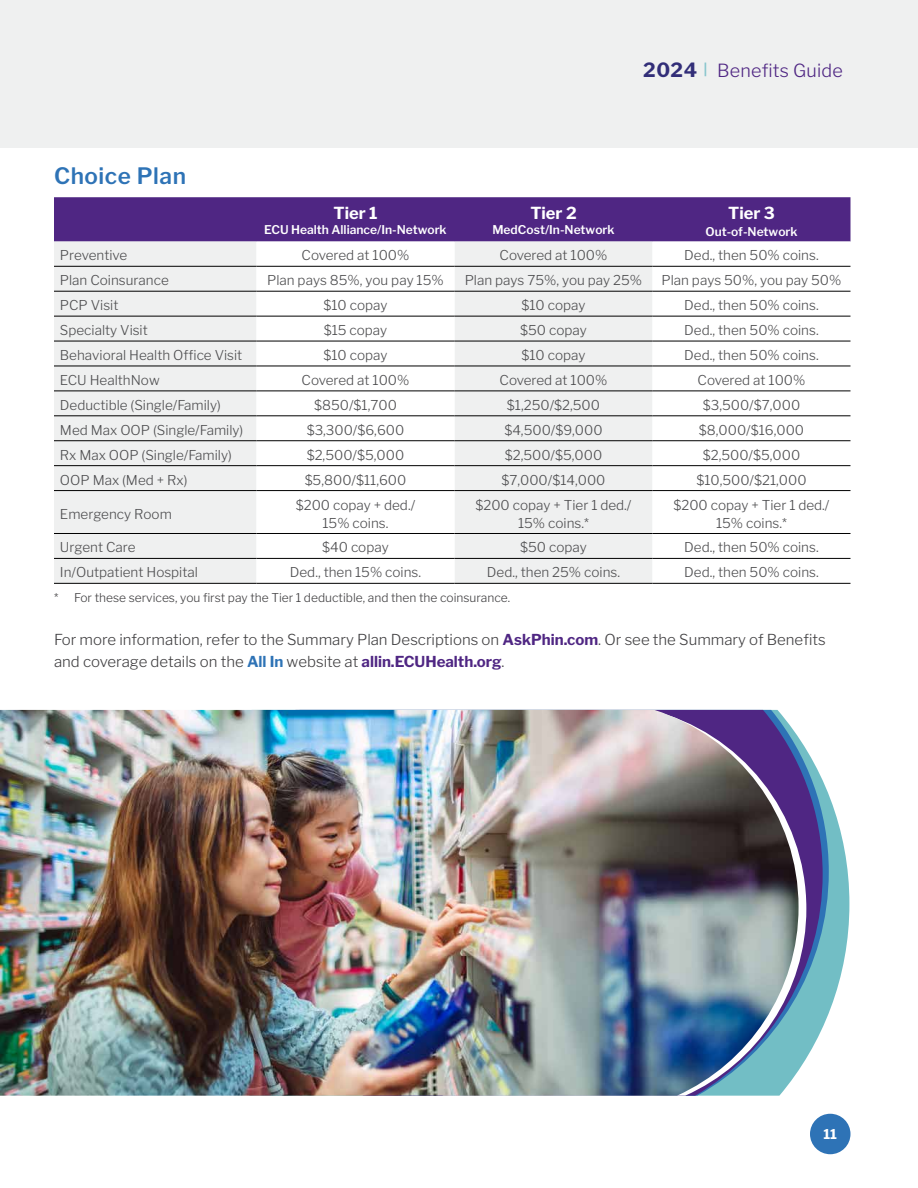
<style>
.page{position:relative;width:918px;height:1188px;background:#fff}
.page>*{position:absolute;margin:0;border:0;box-sizing:border-box;transform-origin:0 0}
.t1{font:600 22.5px "Libre Franklin";letter-spacing:.025em;color:#2e73b6}
.t2{font:300 18px "Libre Franklin";letter-spacing:.01em;color:#4f2683}
.t3{font:700 16.5px "Libre Franklin";color:#fff}
.t4{font:300 15px/22.5px "Libre Franklin";color:#414042}
.t5{font:300 13.5px/18px "Libre Franklin";color:#4d4d4f;text-align:center}
.t6{font:700 13.5px "Libre Franklin";color:#fff}
.t7{font:300 12px "Libre Franklin";color:#414042}
.t8{font:600 12px "Libre Franklin";color:#fff}
.s1{font-weight:700;font-size:19.5px;color:#322e78}
.s2{font-weight:700;font-size:13.5px;color:#87c5cd}
.s3{font-weight:700;color:#4f2683}
.s4{font-weight:700;color:#2e73b6}
</style>
<div class="page">
<div style="left:0;top:0;width:918px;height:148px;background:#eff0f0"></div>
<div style="left:54px;top:197px;width:796px;height:45px;background:#4f2683"></div>
<div style="left:54px;top:242px;width:202px;height:341px;background:#eff0f0"></div>
<svg style="left:256px;top:242px;width:594px;height:341px"></svg>
<hr style="left:54px;top:266px;width:203px;height:1px;background:#000">
<hr style="left:257px;top:266px;width:198px;height:1px;background:#000">
<hr style="left:455px;top:266px;width:198px;height:1px;background:#000">
<hr style="left:653px;top:266px;width:198px;height:1px;background:#000">
<hr style="left:54px;top:291px;width:203px;height:1px;background:#000">
<hr style="left:257px;top:291px;width:198px;height:1px;background:#000">
<hr style="left:455px;top:291px;width:198px;height:1px;background:#000">
<hr style="left:653px;top:291px;width:198px;height:1px;background:#000">
<hr style="left:54px;top:316px;width:203px;height:1px;background:#000">
<hr style="left:257px;top:316px;width:198px;height:1px;background:#000">
<hr style="left:455px;top:316px;width:198px;height:1px;background:#000">
<hr style="left:653px;top:316px;width:198px;height:1px;background:#000">
<hr style="left:54px;top:341px;width:203px;height:1px;background:#000">
<hr style="left:257px;top:341px;width:198px;height:1px;background:#000">
<hr style="left:455px;top:341px;width:198px;height:1px;background:#000">
<hr style="left:653px;top:341px;width:198px;height:1px;background:#000">
<hr style="left:54px;top:366px;width:203px;height:1px;background:#000">
<hr style="left:257px;top:366px;width:198px;height:1px;background:#000">
<hr style="left:455px;top:366px;width:198px;height:1px;background:#000">
<hr style="left:653px;top:366px;width:198px;height:1px;background:#000">
<hr style="left:54px;top:391px;width:203px;height:1px;background:#000">
<hr style="left:257px;top:391px;width:198px;height:1px;background:#000">
<hr style="left:455px;top:391px;width:198px;height:1px;background:#000">
<hr style="left:653px;top:391px;width:198px;height:1px;background:#000">
<hr style="left:54px;top:416px;width:203px;height:1px;background:#000">
<hr style="left:257px;top:416px;width:198px;height:1px;background:#000">
<hr style="left:455px;top:416px;width:198px;height:1px;background:#000">
<hr style="left:653px;top:416px;width:198px;height:1px;background:#000">
<hr style="left:54px;top:440px;width:203px;height:1px;background:#000">
<hr style="left:257px;top:440px;width:198px;height:1px;background:#000">
<hr style="left:455px;top:440px;width:198px;height:1px;background:#000">
<hr style="left:653px;top:440px;width:198px;height:1px;background:#000">
<hr style="left:54px;top:465px;width:203px;height:1px;background:#000">
<hr style="left:257px;top:465px;width:198px;height:1px;background:#000">
<hr style="left:455px;top:465px;width:198px;height:1px;background:#000">
<hr style="left:653px;top:465px;width:198px;height:1px;background:#000">
<hr style="left:54px;top:490px;width:203px;height:1px;background:#000">
<hr style="left:257px;top:490px;width:198px;height:1px;background:#000">
<hr style="left:455px;top:490px;width:198px;height:1px;background:#000">
<hr style="left:653px;top:490px;width:198px;height:1px;background:#000">
<hr style="left:54px;top:533px;width:203px;height:1px;background:#000">
<hr style="left:257px;top:533px;width:198px;height:1px;background:#000">
<hr style="left:455px;top:533px;width:198px;height:1px;background:#000">
<hr style="left:653px;top:533px;width:198px;height:1px;background:#000">
<hr style="left:54px;top:558px;width:203px;height:1px;background:#000">
<hr style="left:257px;top:558px;width:198px;height:1px;background:#000">
<hr style="left:455px;top:558px;width:198px;height:1px;background:#000">
<hr style="left:653px;top:558px;width:198px;height:1px;background:#000">
<hr style="left:54px;top:583px;width:203px;height:1px;background:#000">
<hr style="left:257px;top:583px;width:198px;height:1px;background:#000">
<hr style="left:455px;top:583px;width:198px;height:1px;background:#000">
<hr style="left:653px;top:583px;width:198px;height:1px;background:#000">
<svg style="left:829px;top:796px;width:20px;height:216px;fill:#72bec5"></svg>
<svg style="left:806px;top:749px;width:17px;height:310px;background:#687eaf"></svg>
<img style="left:0;top:710px;width:799px;height:386px">
<div style="left:810px;top:1114px;width:41px;height:40px;background:#2e73b6;border-radius:50%"></div>
<h1 class="t1" style="left:54px;top:165px;width:134px">Choice Plan</h1>
<h2 class="t2" style="left:643px;top:59px;width:201px"><span class="s1">2024</span> <span class="s2">|</span> Benefits Guide</h2>
<p class="t3" style="left:333px;top:205px;width:46px">Tier 1</p>
<p class="t8" style="left:264px;top:223px;width:184px">ECU Health Alliance/In-Network</p>
<p class="t3" style="left:530px;top:205px;width:48px">Tier 2</p>
<p class="t8" style="left:492px;top:223px;width:124px">MedCost/In-Network</p>
<p class="t3" style="left:728px;top:205px;width:48px">Tier 3</p>
<p class="t8" style="left:705px;top:225px;width:94px">Out-of-Network</p>
<p class="t5" style="left:60px;top:247px;width:69px">Preventive</p>
<p class="t5" style="left:302px;top:247px;width:109px">Covered at 100%</p>
<p class="t5" style="left:500px;top:247px;width:109px">Covered at 100%</p>
<p class="t5" style="left:684px;top:247px;width:136px">Ded., then 50% coins.</p>
<p class="t5" style="left:60px;top:272px;width:110px">Plan Coinsurance</p>
<p class="t5" style="left:267px;top:272px;width:178px">Plan pays 85%, you pay 15%</p>
<p class="t5" style="left:465px;top:272px;width:179px">Plan pays 75%, you pay 25%</p>
<p class="t5" style="left:662px;top:272px;width:181px">Plan pays 50%, you pay 50%</p>
<p class="t5" style="left:60px;top:297px;width:60px">PCP Visit</p>
<p class="t5" style="left:323px;top:297px;width:66px">$10 copay</p>
<p class="t5" style="left:521px;top:297px;width:66px">$10 copay</p>
<p class="t5" style="left:684px;top:297px;width:136px">Ded., then 50% coins.</p>
<p class="t5" style="left:60px;top:322px;width:89px">Specialty Visit</p>
<p class="t5" style="left:324px;top:322px;width:65px">$15 copay</p>
<p class="t5" style="left:520px;top:322px;width:68px">$50 copay</p>
<p class="t5" style="left:684px;top:322px;width:136px">Ded., then 50% coins.</p>
<p class="t5" style="left:60px;top:346px;width:184px">Behavioral Health Office Visit</p>
<p class="t5" style="left:323px;top:346px;width:66px">$10 copay</p>
<p class="t5" style="left:521px;top:346px;width:66px">$10 copay</p>
<p class="t5" style="left:684px;top:346px;width:136px">Ded., then 50% coins.</p>
<p class="t5" style="left:60px;top:371px;width:101px">ECU HealthNow</p>
<p class="t5" style="left:302px;top:371px;width:109px">Covered at 100%</p>
<p class="t5" style="left:500px;top:371px;width:109px">Covered at 100%</p>
<p class="t5" style="left:698px;top:371px;width:109px">Covered at 100%</p>
<p class="t5" style="left:60px;top:396px;width:162px">Deductible (Single/Family)</p>
<p class="t5" style="left:314px;top:396px;width:84px">$850/$1,700</p>
<p class="t5" style="left:507px;top:396px;width:95px">$1,250/$2,500</p>
<p class="t5" style="left:703px;top:396px;width:99px">$3,500/$7,000</p>
<p class="t5" style="left:60px;top:421px;width:185px">Med Max OOP (Single/Family)</p>
<p class="t5" style="left:307px;top:421px;width:99px">$3,300/$6,600</p>
<p class="t5" style="left:504px;top:421px;width:100px">$4,500/$9,000</p>
<p class="t5" style="left:699px;top:421px;width:107px">$8,000/$16,000</p>
<p class="t5" style="left:60px;top:446px;width:173px">Rx Max OOP (Single/Family)</p>
<p class="t5" style="left:307px;top:446px;width:99px">$2,500/$5,000</p>
<p class="t5" style="left:505px;top:446px;width:99px">$2,500/$5,000</p>
<p class="t5" style="left:703px;top:446px;width:99px">$2,500/$5,000</p>
<p class="t5" style="left:60px;top:471px;width:129px">OOP Max (Med + Rx)</p>
<p class="t5" style="left:305px;top:471px;width:103px">$5,800/$11,600</p>
<p class="t5" style="left:501px;top:471px;width:106px">$7,000/$14,000</p>
<p class="t5" style="left:696px;top:471px;width:112px">$10,500/$21,000</p>
<p class="t5" style="left:60px;top:505px;width:113px">Emergency Room</p>
<p class="t5" style="left:296px;top:496px;width:121px">$200 copay + ded./<br>15% coins.</p>
<p class="t5" style="left:475px;top:496px;width:158px">$200 copay + Tier 1 ded./<br>15% coins.*</p>
<p class="t5" style="left:674px;top:496px;width:158px">$200 copay + Tier 1 ded./<br>15% coins.*</p>
<p class="t5" style="left:60px;top:539px;width:77px">Urgent Care</p>
<p class="t5" style="left:322px;top:539px;width:68px">$40 copay</p>
<p class="t5" style="left:520px;top:539px;width:68px">$50 copay</p>
<p class="t5" style="left:684px;top:539px;width:136px">Ded., then 50% coins.</p>
<p class="t5" style="left:60px;top:564px;width:140px">In/Outpatient Hospital</p>
<p class="t5" style="left:290px;top:564px;width:133px">Ded., then 15% coins.</p>
<p class="t5" style="left:487px;top:564px;width:135px">Ded., then 25% coins.</p>
<p class="t5" style="left:684px;top:564px;width:136px">Ded., then 50% coins.</p>
<p class="t7" style="left:54px;top:590px;width:458px">* For these services, you first pay the Tier 1 deductible, and then the coinsurance.</p>
<p class="t4" style="left:54px;top:628px;width:773px">For more information, refer to the Summary Plan Descriptions on <span class="s3">AskPhin.com</span>. Or see the Summary of Benefits and coverage details on the <span class="s4">All In</span> website at <span class="s3">allin.ECUHealth.org</span>.</p>
<p class="t6" style="left:823px;top:1128px;width:15px">11</p>
</div>
